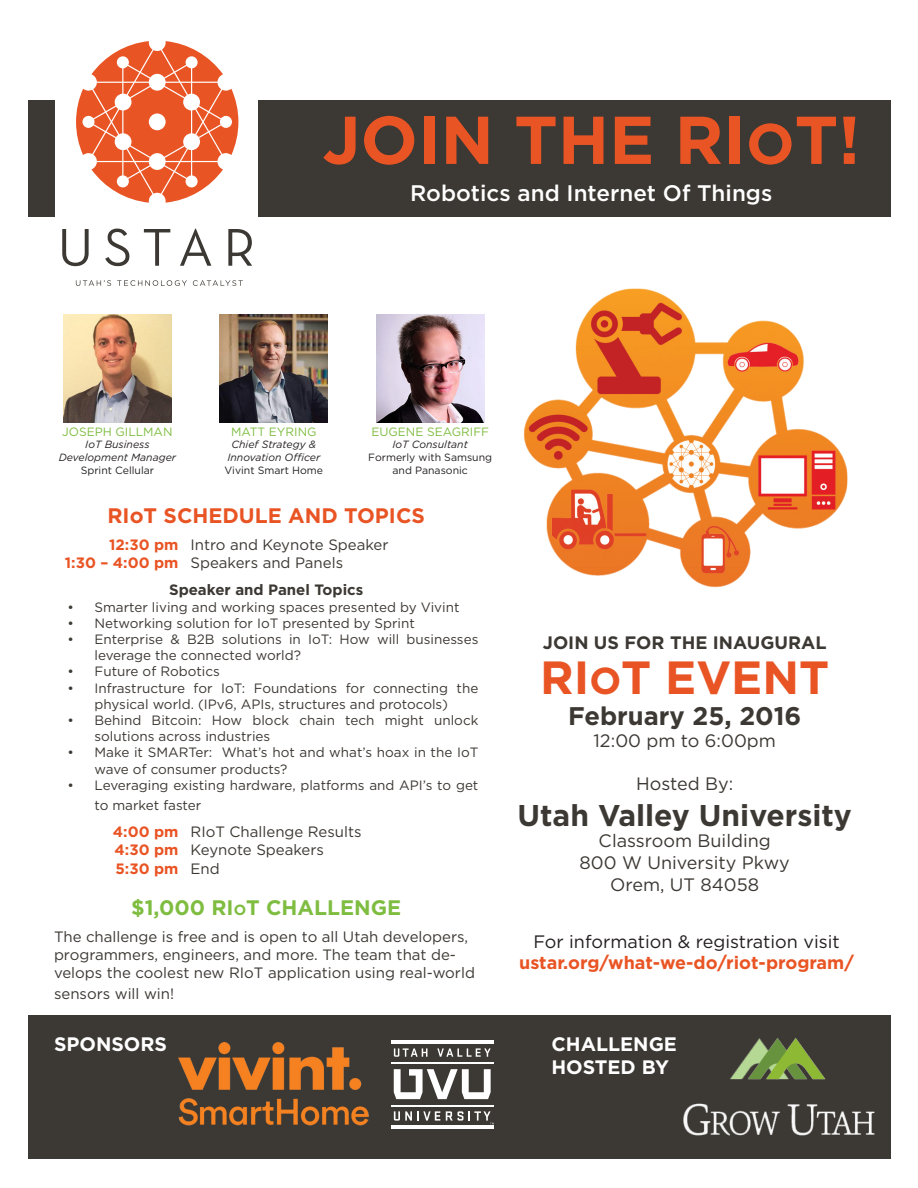
<style>
.page{position:relative;width:918px;height:1188px;background:#fff}
.page>*{position:absolute;margin:0;border:0;box-sizing:border-box;transform-origin:0 0}
.t1{font:700 67.5px "Gotham";color:#e95424}
.t2{font:700 46.5px "Gotham";color:#e95424}
.t3{font:700 30px "Gotham";color:#3c3833}
.t4{font:700 25.5px "Gotham";color:#3c3833}
.t5{font:500 22.5px "Gotham";color:#fff}
.t6{font:700 21px "Gotham";color:#e95424}
.t7{font:700 21px "Gotham";color:#7fbd41}
.t8{font:700 19.5px/23.4px "Gotham";color:#fff}
.t9{font:18px "Gotham";color:#3c3833}
.t10{font:700 18px "Gotham";color:#e95424}
.t11{font:18px "Gotham";color:#231f20}
.t12{font:700 18px "Gotham";color:#3c3833}
.t13{font:15px/18px "Gotham";color:#3c3833}
.t14{font:700 15px "Gotham";color:#3c3833}
.t15{font:700 15px "Gotham";color:#e95424}
.t16{font:13.5px/16.2px "Gotham";color:#3c3833}
.t17{font:12px "Gotham";color:#7fbd41}
.t18{font:italic 10.5px/12.6px "Gotham";color:#231f20;text-align:center}
.t19{font:10.5px/12.6px "Gotham";color:#231f20;text-align:center}
.s1{font-size:57px}
.s2{font-weight:700;color:#e95424}
.s3{font-weight:400;color:#3c3833}
.s4{font-size:14.7px}
.s5{font-size:37.5px}
</style>
<div class="page">
<div style="left:28px;top:100px;width:863px;height:118px;background:#3c3833"></div>
<div style="left:56px;top:26px;width:202px;height:274px;background:#fff"></div>
<svg style="left:62px;top:229px;width:27px;height:37px"></svg>
<svg style="left:105px;top:229px;width:24px;height:37px"></svg>
<svg style="left:144px;top:229px;width:26px;height:37px"></svg>
<svg style="left:180px;top:229px;width:31px;height:37px"></svg>
<svg style="left:228px;top:229px;width:24px;height:37px"></svg>
<svg style="left:76px;top:280px;width:35px;height:6px"></svg>
<svg style="left:117px;top:280px;width:70px;height:6px"></svg>
<svg style="left:193px;top:280px;width:50px;height:6px"></svg>
<svg style="left:76px;top:41px;width:162px;height:162px"></svg>
<img style="left:523px;top:288px;width:325px;height:300px">
<div style="left:28px;top:1015px;width:863px;height:143px;background:#3c3833"></div>
<img style="left:63px;top:314px;width:108px;height:108px">
<img style="left:220px;top:314px;width:108px;height:108px">
<img style="left:376px;top:314px;width:108px;height:108px">
<img style="left:683px;top:1038px;width:192px;height:98px">
<svg style="left:394px;top:1111px;width:46px;height:10px"></svg>
<svg style="left:446px;top:1111px;width:17px;height:10px"></svg>
<svg style="left:394px;top:1048px;width:33px;height:9px"></svg>
<svg style="left:437px;top:1048px;width:54px;height:9px"></svg>
<hr style="left:391px;top:1105px;width:103px;height:2px;background:#fff">
<hr style="left:391px;top:1125px;width:103px;height:4px;background:#fff">
<hr style="left:391px;top:1040px;width:103px;height:3px;background:#fff">
<hr style="left:391px;top:1062px;width:103px;height:2px;background:#fff">
<svg style="left:469px;top:1111px;width:25px;height:14px"></svg>
<svg style="left:394px;top:1069px;width:97px;height:30px"></svg>
<img style="left:179px;top:1042px;width:190px;height:84px">
<p class="t1" style="left:322px;top:95px;width:539px">JOIN THE RI<span class="s1">O</span>T!</p>
<p class="t5" style="left:410px;top:179px;width:364px">Robotics and Internet Of Things</p>
<p class="t17" style="left:62px;top:424px;width:112px">JOSEPH GILLMAN</p>
<p class="t18" style="left:59px;top:438px;width:119px">IoT Business<br>Development Manager</p>
<p class="t19" style="left:81px;top:463px;width:75px">Sprint Cellular</p>
<p class="t17" style="left:231px;top:424px;width:87px">MATT EYRING</p>
<p class="t18" style="left:227px;top:438px;width:94px">Chief Strategy &amp;<br>Innovation Officer</p>
<p class="t19" style="left:225px;top:463px;width:100px">Vivint Smart Home</p>
<p class="t17" style="left:371px;top:424px;width:119px">EUGENE SEAGRIFF</p>
<p class="t18" style="left:393px;top:438px;width:77px">IoT Consultant</p>
<p class="t19" style="left:368px;top:451px;width:125px">Formerly with Samsung and Panasonic</p>
<p class="t6" style="left:107px;top:502px;width:319px">RIoT SCHEDULE AND TOPICS</p>
<p class="t13" style="left:109px;top:536px;width:281px"><span class="s2">12:30 pm</span> Intro and Keynote Speaker</p>
<p class="t13" style="left:65px;top:554px;width:280px"><span class="s2">1:30 – 4:00 pm</span> Speakers and Panels</p>
<p class="t14" style="left:169px;top:580px;width:196px">Speaker and Panel Topics</p>
<p class="t16" style="left:68px;top:599px;width:394px">• Smarter living and working spaces presented by Vivint</p>
<p class="t16" style="left:68px;top:615px;width:349px">• Networking solution for IoT presented by Sprint</p>
<p class="t16" style="left:94px;top:631px;width:385px;text-indent:-27px">• Enterprise &amp; B2B solutions in IoT: How will businesses leverage the connected world?</p>
<p class="t16" style="left:68px;top:663px;width:154px">• Future of Robotics</p>
<p class="t16" style="left:68px;top:680px;width:412px;text-align:center">• Infrastructure for IoT: Foundations for connecting the physical world. (IPv6, APIs, structures and protocols)</p>
<p class="t16" style="left:94px;top:712px;width:385px;text-indent:-27px">• Behind Bitcoin: How block chain tech might unlock solutions across industries</p>
<p class="t16" style="left:94px;top:744px;width:385px;text-indent:-27px">• Make it SMARTer: What’s hot and what’s hoax in the IoT wave of consumer products?</p>
<p class="t16" style="left:94px;top:775px;width:385px;line-height:19.8px;text-indent:-27px">• Leveraging existing hardware, platforms and API’s to get to market faster</p>
<p class="t13" style="left:113px;top:822px;width:250px"><span class="s2">4:00 pm</span> RIoT Challenge Results</p>
<p class="t13" style="left:115px;top:840px;width:211px"><span class="s2">4:30 pm</span> Keynote Speakers</p>
<p class="t15" style="left:115px;top:859px;width:106px">5:30 pm <span class="s3">End</span></p>
<p class="t7" style="left:131px;top:893px;width:272px">$1,000 RI<span class="s4">o</span>T CHALLENGE</p>
<p class="t13" style="left:54px;top:927px;width:422px">The challenge is free and is open to all Utah developers, programmers, engineers, and more. The team that de&shy;velops the coolest new RIoT application using real-world</p>
<p class="t13" style="left:54px;top:985px;width:122px">sensors will win!</p>
<p class="t8" style="left:54px;top:1032px;width:115px">SPONSORS</p>
<p class="t12" style="left:543px;top:631px;width:285px">JOIN US FOR THE INAUGURAL</p>
<p class="t2" style="left:540px;top:647px;width:291px">RI<span class="s5">O</span>T EVENT</p>
<p class="t4" style="left:568px;top:699px;width:235px">February 25, 2016</p>
<p class="t9" style="left:594px;top:729px;width:184px">12:00 pm to 6:00pm</p>
<p class="t9" style="left:636px;top:772px;width:99px">Hosted By:</p>
<p class="t3" style="left:517px;top:795px;width:336px">Utah Valley University</p>
<p class="t9" style="left:599px;top:830px;width:174px">Classroom Building</p>
<p class="t9" style="left:580px;top:851px;width:212px">800 W University Pkwy</p>
<p class="t9" style="left:610px;top:873px;width:150px">Orem, UT 84058</p>
<p class="t11" style="left:533px;top:930px;width:308px">For information &amp; registration visit</p>
<p class="t10" style="left:519px;top:951px;width:336px">ustar.org/what-we-do/riot-program/</p>
<p class="t8" style="left:551px;top:1032px;width:127px">CHALLENGE<br>HOSTED BY</p>
</div>
